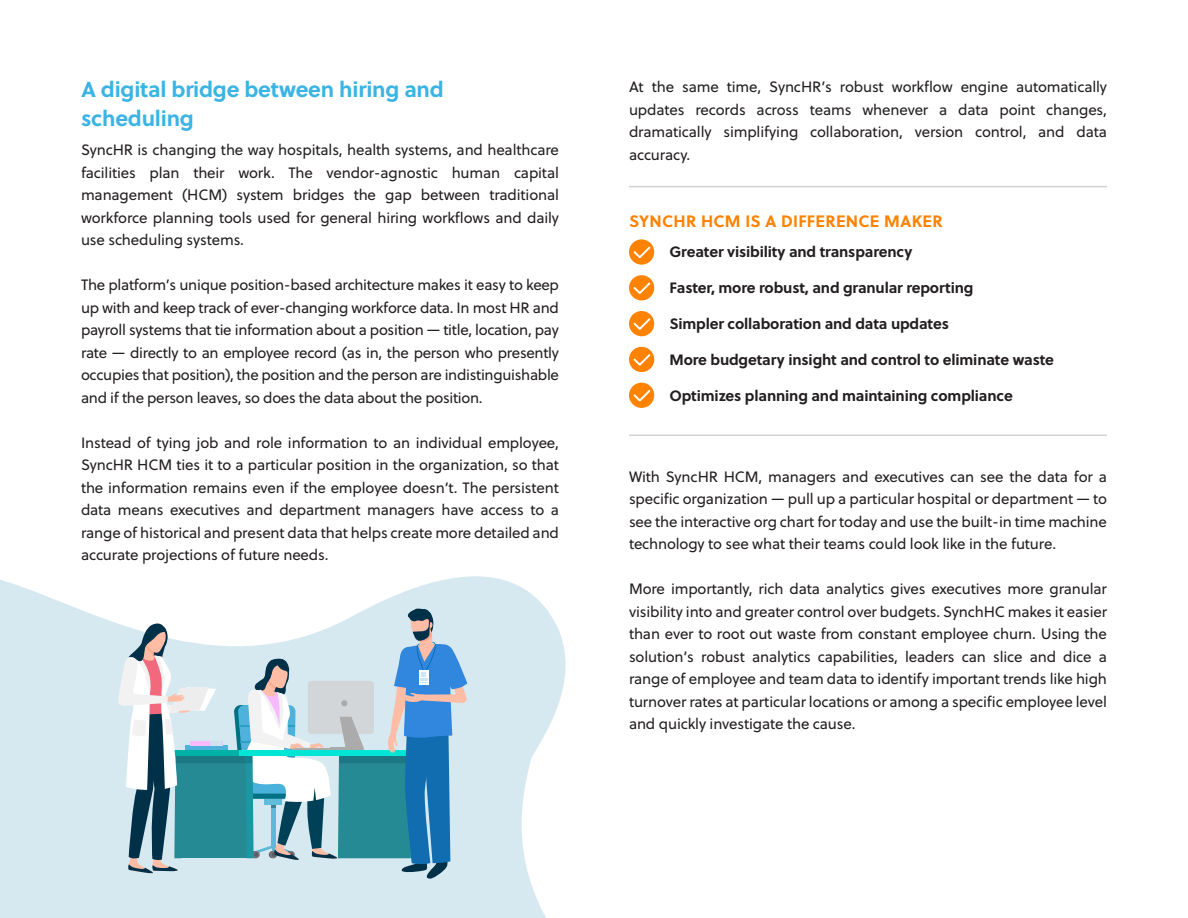
<style>
.page{position:relative;width:1188px;height:918px;background:#fff}
.page>*{position:absolute;margin:0;border:0;box-sizing:border-box;transform-origin:0 0}
.t1{font:700 21.75px/28.5px "Soleil";letter-spacing:-.01em;color:#3bb4e4}
.t2{font:700 16.5px "Soleil";letter-spacing:.015em;color:#ff8200}
.t3{font:15px/22.5px "Soleil";letter-spacing:-.01em;color:#231f20;text-align:justify}
.t4{font:700 15px "Soleil";letter-spacing:-.01em;color:#231f20}
</style>
<div class="page">
<svg style="left:0;top:576px;width:566px;height:342px;fill:#d6e9f1"></svg>
<svg style="left:629px;top:239px;width:25px;height:26px"></svg>
<svg style="left:632px;top:245px;width:20px;height:15px"></svg>
<div style="left:629px;top:275px;width:25px;height:25px;background:#ff8200;border-radius:50%"></div>
<svg style="left:633px;top:282px;width:19px;height:14px"></svg>
<div style="left:629px;top:311px;width:25px;height:25px;background:#ff8200;border-radius:50%"></div>
<svg style="left:633px;top:316px;width:19px;height:16px"></svg>
<div style="left:629px;top:347px;width:25px;height:25px;background:#ff8200;border-radius:50%"></div>
<svg style="left:633px;top:352px;width:19px;height:15px"></svg>
<div style="left:629px;top:383px;width:25px;height:25px;background:#ff8200;border-radius:50%"></div>
<svg style="left:633px;top:390px;width:19px;height:13px"></svg>
<hr style="left:629px;top:186px;width:478px;height:1px;background:#d1d2d4">
<hr style="left:629px;top:435px;width:478px;height:1px;background:#d1d2d4">
<svg style="left:117px;top:608px;width:350px;height:271px"></svg>
<p class="t1" style="left:81px;top:74px;width:364px">A digital bridge between hiring and scheduling</p>
<p class="t3" style="left:81px;top:138px;width:480px">SyncHR is changing the way hospitals, health systems, and healthcare facilities plan their work. The vendor-agnostic human capital management (HCM) system bridges the gap between traditional workforce planning tools used for general hiring workflows and daily use scheduling systems.</p>
<p class="t3" style="left:81px;top:273px;width:480px">The platform’s unique position-based architecture makes it easy to keep up with and keep track of ever-changing workforce data. In most HR and payroll systems that tie information about a position — title, location, pay rate — directly to an employee record (as in, the person who presently occupies that position), the position and the person are indistinguishable and if the person leaves, so does the data about the position.</p>
<p class="t3" style="left:81px;top:431px;width:480px">Instead of tying job and role information to an individual employee, SyncHR HCM ties it to a particular position in the organization, so that the information remains even if the employee doesn’t. The persistent data means executives and department managers have access to a range of historical and present data that helps create more detailed and accurate projections of future needs.</p>
<p class="t3" style="left:629px;top:75px;width:480px">At the same time, SyncHR’s robust workflow engine automatically updates records across teams whenever a data point changes, dramatically simplifying collaboration, version control, and data accuracy.</p>
<p class="t2" style="left:629px;top:209px;width:315px">SYNCHR HCM IS A DIFFERENCE MAKER</p>
<p class="t4" style="left:670px;top:240px;width:244px">Greater visibility and transparency</p>
<p class="t4" style="left:670px;top:276px;width:306px">Faster, more robust, and granular reporting</p>
<p class="t4" style="left:670px;top:312px;width:281px">Simpler collaboration and data updates</p>
<p class="t4" style="left:670px;top:348px;width:386px">More budgetary insight and control to eliminate waste</p>
<p class="t4" style="left:670px;top:384px;width:345px">Optimizes planning and maintaining compliance</p>
<p class="t3" style="left:629px;top:465px;width:480px">With SyncHR HCM, managers and executives can see the data for a specific organization — pull up a particular hospital or department — to see the interactive org chart for today and use the built-in time machine technology to see what their teams could look like in the future.</p>
<p class="t3" style="left:629px;top:577px;width:480px">More importantly, rich data analytics gives executives more granular visibility into and greater control over budgets. SynchHC makes it easier than ever to root out waste from constant employee churn. Using the solution’s robust analytics capabilities, leaders can slice and dice a range of employee and team data to identify important trends like high turnover rates at particular locations or among a specific employee level and quickly investigate the cause.</p>
</div>
